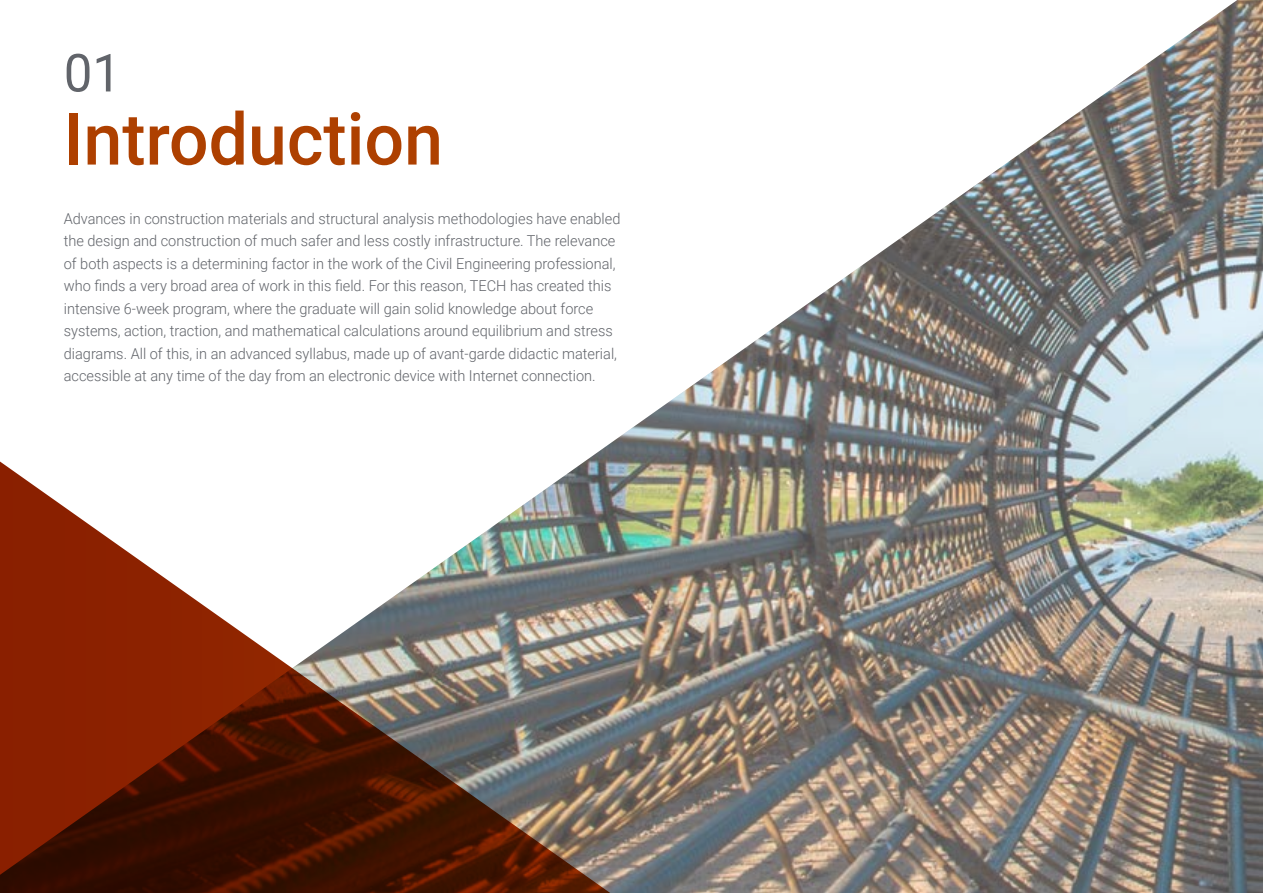
<style>
.page{position:relative;width:1263px;height:893px;background:#fff}
.page>*{position:absolute;margin:0;border:0;box-sizing:border-box;transform-origin:0 0}
.t1{font:500 72px "Roboto";color:#ae4000}
.t2{font:52.5px "Roboto";color:#61646a}
.t3{font:300 15px/22.5px "Roboto";color:#61646a}
</style>
<div class="page">
<img style="left:606px;top:0;width:657px;height:893px">
<svg style="left:0;top:446px;width:640px;height:447px"></svg>
<h2 class="t2" style="left:64px;top:36px;width:59px">01</h2>
<h1 class="t1" style="left:64px;top:89px;width:381px">Introduction</h1>
<p class="t3" style="left:64px;top:207px;width:558px">Advances in construction materials and structural analysis methodologies have enabled the design and construction of much safer and less costly infrastructure. The relevance of both aspects is a determining factor in the work of the Civil Engineering professional, who finds a very broad area of work in this field. For this reason, TECH has created this intensive 6-week program, where the graduate will gain solid knowledge about force systems, action, traction, and mathematical calculations around equilibrium and stress diagrams. All of this, in an advanced syllabus, made up of avant-garde didactic material, accessible at any time of the day from an electronic device with Internet connection.</p>
</div>
